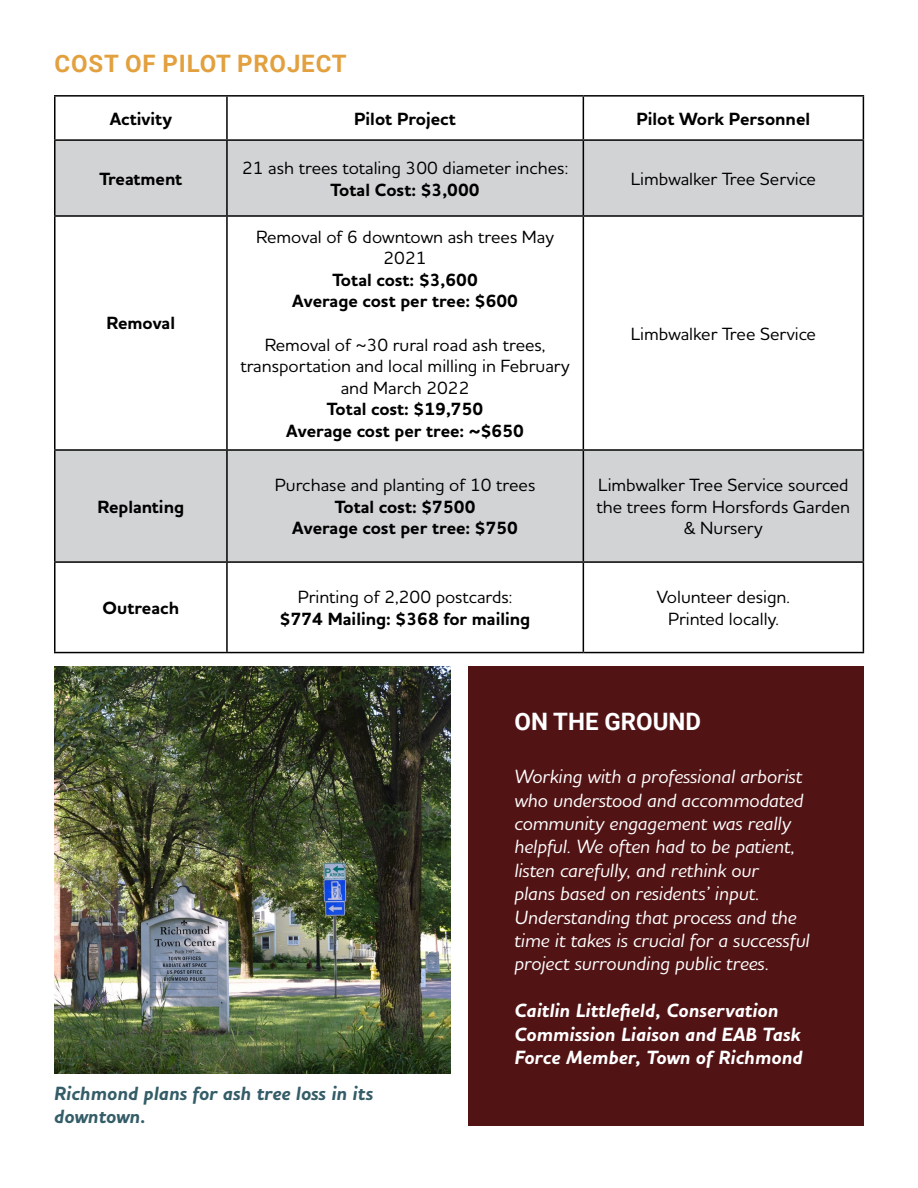
<style>
.page{position:relative;width:918px;height:1188px;background:#fff}
.page>*{position:absolute;margin:0;border:0;box-sizing:border-box;transform-origin:0 0}
.t1{font:700 24px "Roboto";letter-spacing:.035em;color:#e2a03e}
.t2{font:700 24px "Roboto";color:#fff}
.t3{font:italic 500 19.5px/23.4px "Houschka Pro";color:#fff}
.t4{font:italic 700 19.5px/23.4px "Houschka Pro";color:#fff}
.t5{font:italic 700 19.5px/23.4px "Houschka Pro";color:#345d68}
.t6{font:500 18px/21.6px "Houschka Pro";color:#000;text-align:center}
.t7{font:700 18px/21.6px "Houschka Pro";color:#000;text-align:center}
</style>
<div class="page">
<svg style="left:56px;top:141px;width:807px;height:420px"></svg>
<hr style="left:226px;top:97px;width:2px;height:42px;background:#000">
<hr style="left:583px;top:95px;width:281px;height:2px;background:#000">
<hr style="left:863px;top:97px;width:1px;height:42px;background:#000">
<hr style="left:54px;top:141px;width:2px;height:74px;background:#000">
<hr style="left:226px;top:141px;width:2px;height:74px;background:#000">
<hr style="left:583px;top:139px;width:281px;height:2px;background:#000">
<hr style="left:583px;top:141px;width:1px;height:74px;background:#000">
<hr style="left:863px;top:141px;width:1px;height:74px;background:#000">
<hr style="left:54px;top:215px;width:173px;height:2px;background:#000">
<hr style="left:54px;top:217px;width:2px;height:232px;background:#000">
<hr style="left:227px;top:215px;width:356px;height:2px;background:#000">
<hr style="left:226px;top:217px;width:2px;height:232px;background:#000">
<hr style="left:583px;top:215px;width:281px;height:2px;background:#000">
<hr style="left:583px;top:217px;width:1px;height:232px;background:#000">
<hr style="left:863px;top:217px;width:1px;height:232px;background:#000">
<hr style="left:54px;top:449px;width:173px;height:2px;background:#000">
<hr style="left:54px;top:451px;width:2px;height:110px;background:#000">
<hr style="left:227px;top:449px;width:356px;height:2px;background:#000">
<hr style="left:226px;top:451px;width:2px;height:110px;background:#000">
<hr style="left:583px;top:449px;width:281px;height:2px;background:#000">
<hr style="left:583px;top:451px;width:1px;height:110px;background:#000">
<hr style="left:863px;top:451px;width:1px;height:110px;background:#000">
<hr style="left:54px;top:561px;width:173px;height:2px;background:#000">
<hr style="left:54px;top:563px;width:2px;height:89px;background:#000">
<hr style="left:227px;top:561px;width:356px;height:2px;background:#000">
<hr style="left:226px;top:563px;width:2px;height:89px;background:#000">
<hr style="left:583px;top:561px;width:281px;height:2px;background:#000">
<hr style="left:583px;top:563px;width:1px;height:89px;background:#000">
<hr style="left:863px;top:563px;width:1px;height:89px;background:#000">
<hr style="left:54px;top:652px;width:173px;height:1px;background:#000">
<hr style="left:227px;top:652px;width:356px;height:1px;background:#000">
<hr style="left:583px;top:652px;width:281px;height:1px;background:#000">
<hr style="left:54px;top:95px;width:173px;height:2px;background:#000">
<hr style="left:54px;top:97px;width:2px;height:42px;background:#000">
<hr style="left:227px;top:95px;width:356px;height:2px;background:#000">
<hr style="left:583px;top:97px;width:1px;height:42px;background:#000">
<hr style="left:54px;top:139px;width:173px;height:2px;background:#000">
<hr style="left:227px;top:139px;width:356px;height:2px;background:#000">
<div style="left:468px;top:666px;width:396px;height:460px;background:#521315"></div>
<img style="left:54px;top:666px;width:396px;height:407px">
<h1 class="t1" style="left:55px;top:47px;width:294px">COST OF PILOT PROJECT</h1>
<p class="t7" style="left:110px;top:108px;width:64px">Activity</p>
<p class="t7" style="left:354px;top:108px;width:103px">Pilot Project</p>
<p class="t7" style="left:637px;top:108px;width:175px">Pilot Work Personnel</p>
<p class="t7" style="left:99px;top:168px;width:84px">Treatment</p>
<p class="t7" style="left:107px;top:312px;width:70px">Removal</p>
<p class="t7" style="left:98px;top:496px;width:88px">Replanting</p>
<p class="t7" style="left:103px;top:598px;width:78px">Outreach</p>
<p class="t6" style="left:242px;top:157px;width:328px">21 ash trees totaling 300 diameter inches:</p>
<p class="t7" style="left:331px;top:179px;width:151px">Total Cost: $3,000</p>
<p class="t6" style="left:256px;top:225px;width:299px">Removal of 6 downtown ash trees May<br>2021</p>
<p class="t7" style="left:292px;top:269px;width:227px">Total cost: $3,600<br>Average cost per tree: $600</p>
<p class="t6" style="left:240px;top:333px;width:331px">Removal of ~30 rural road ash trees, transportation and local milling in February and March 2022</p>
<p class="t7" style="left:286px;top:399px;width:239px">Total cost: $19,750<br>Average cost per tree: ~$650</p>
<p class="t6" style="left:275px;top:474px;width:262px">Purchase and planting of 10 trees</p>
<p class="t7" style="left:292px;top:496px;width:227px">Total cost: $7500<br>Average cost per tree: $750</p>
<p class="t6" style="left:298px;top:586px;width:216px">Printing of 2,200 postcards:</p>
<p class="t7" style="left:280px;top:608px;width:252px">$774 Mailing: $368 for mailing</p>
<p class="t6" style="left:631px;top:168px;width:187px">Limbwalker Tree Service</p>
<p class="t6" style="left:631px;top:323px;width:187px">Limbwalker Tree Service</p>
<p class="t6" style="left:597px;top:474px;width:255px">Limbwalker Tree Service sourced the trees form Horsfords Garden &amp; Nursery</p>
<p class="t6" style="left:657px;top:586px;width:135px">Volunteer design.<br>Printed locally.</p>
<h1 class="t2" style="left:514px;top:705px;width:188px">ON THE GROUND</h1>
<p class="t3" style="left:514px;top:764px;width:297px">Working with a professional arborist who understood and accommodated community engagement was really helpful. We often had to be patient, listen carefully, and rethink our<br>plans based on residents’ input.<br>Understanding that process and the time it takes is crucial for a successful project surrounding public trees.</p>
<p class="t4" style="left:514px;top:999px;width:290px">Caitlin Littlefield, Conservation<br>Commission Liaison and EAB Task<br>Force Member, Town of Richmond</p>
<p class="t5" style="left:54px;top:1082px;width:321px">Richmond plans for ash tree loss in its downtown.</p>
</div>
